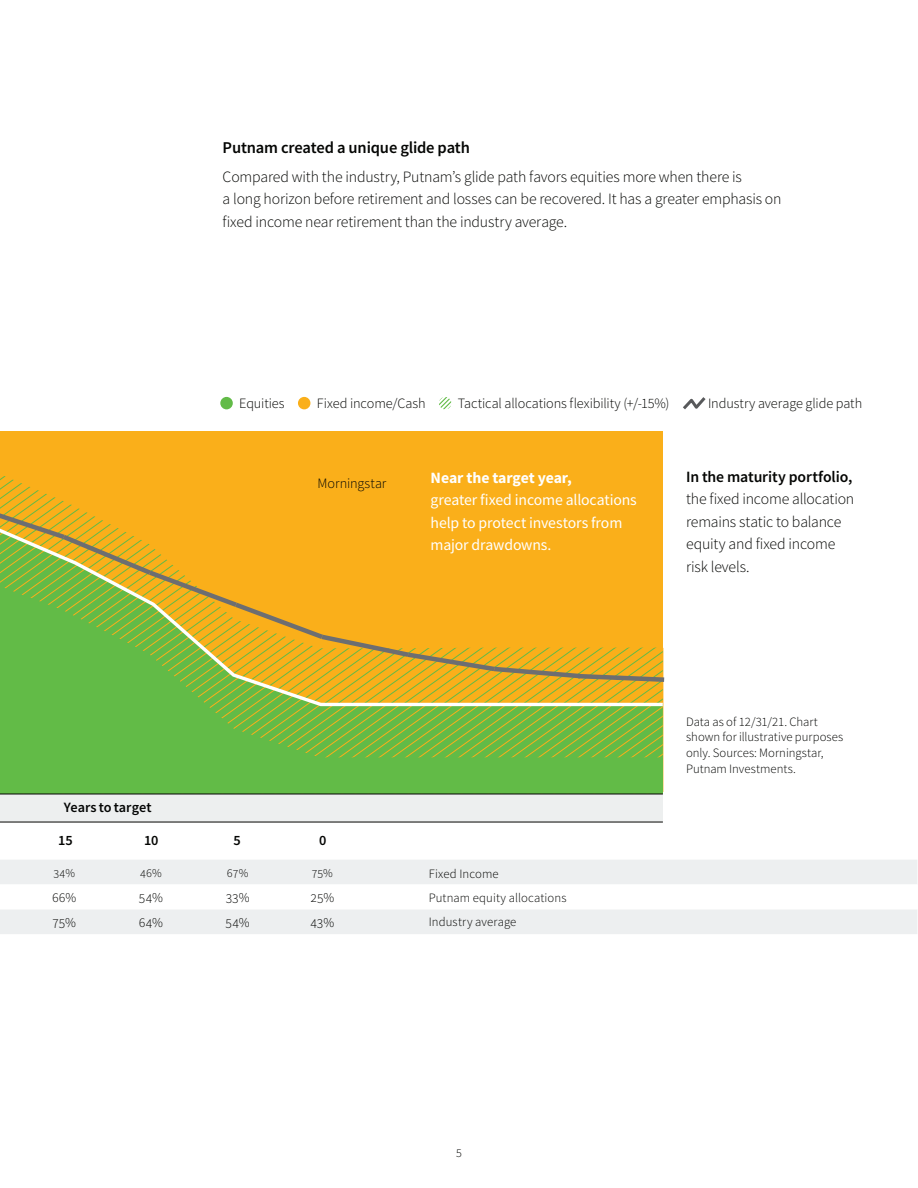
<style>
.page{position:relative;width:918px;height:1188px;background:#fff}
.page>*{position:absolute;margin:0;border:0;box-sizing:border-box;transform-origin:0 0}
.t1{font:600 16.5px "Source Sans Pro";letter-spacing:-.01em;color:#040503}
.t2{font:300 15.75px/22.5px "Source Sans Pro";letter-spacing:-.01em;color:#040503}
.t3{font:15.75px/22.5px "Source Sans Pro";letter-spacing:-.01em;color:#fff}
.t4{font:600 15.75px "Source Sans Pro";letter-spacing:-.01em;color:#040503}
.t5{font:700 15.75px "Source Sans Pro";letter-spacing:-.005em;color:#fff}
.t6{font:300 14.25px "Source Sans Pro";letter-spacing:-.005em;color:#040503}
.t7{font:600 14.25px "Source Sans Pro";letter-spacing:.005em;color:#040504}
.t8{font:600 14.25px "Source Sans Pro";color:#040503}
.t9{font:300 13.5px "Source Sans Pro";letter-spacing:.01em;color:#040503}
.t10{font:300 12.75px/15.8px "Source Sans Pro";letter-spacing:.005em;color:#040503}
.t11{font:300 12px "Source Sans Pro";color:#040503}
</style>
<div class="page">
<div style="left:0;top:860px;width:917px;height:74px;background:#edeff0"></div>
<svg style="left:0;top:884px;width:917px;height:25px"></svg>
<div style="left:0;top:431px;width:663px;height:362px;background:#faaf1a"></div>
<svg style="left:0;top:708px;width:664px;height:86px;background:#68b944"></svg>
<svg style="left:0;top:476px;width:664px;height:232px"></svg>
<div style="left:0;top:794px;width:663px;height:28px;background:#edefef"></div>
<div style="left:220px;top:397px;width:13px;height:12px;background:#62bb47;border-radius:50%"></div>
<div style="left:298px;top:397px;width:12px;height:12px;background:#faaf1a;border-radius:50%"></div>
<svg style="left:439px;top:397px;width:12px;height:12px"></svg>
<svg style="left:683px;top:397px;width:23px;height:13px"></svg>
<hr style="left:0;top:822px;width:663px;height:1px;background:#040503">
<hr style="left:0;top:794px;width:663px;height:1px;background:#040503">
<p class="t1" style="left:223px;top:136px;width:249px">Putnam created a unique glide path</p>
<p class="t2" style="left:223px;top:165px;width:560px">Compared with the industry, Putnam’s glide path favors equities more when there is<br>a long horizon before retirement and losses can be recovered. It has a greater emphasis on fixed income near retirement than the industry average.</p>
<p class="t6" style="left:239px;top:394px;width:47px">Equities</p>
<p class="t6" style="left:317px;top:394px;width:110px">Fixed income/Cash</p>
<p class="t6" style="left:458px;top:394px;width:213px">Tactical allocations flexibility (+/-15%)</p>
<p class="t6" style="left:708px;top:394px;width:156px">Industry average glide path</p>
<p class="t6" style="left:317px;top:474px;width:70px">Morningstar</p>
<p class="t5" style="left:431px;top:467px;width:143px">Near the target year,</p>
<p class="t3" style="left:431px;top:489px;width:208px">greater fixed income allocations help to protect investors from major drawdowns.</p>
<p class="t4" style="left:686px;top:466px;width:168px">In the maturity portfolio,</p>
<p class="t2" style="left:686px;top:488px;width:170px">the fixed income allocation remains static to balance equity and fixed income risk levels.</p>
<p class="t7" style="left:64px;top:798px;width:89px">Years to target</p>
<p class="t8" style="left:58px;top:831px;width:16px">15</p>
<p class="t8" style="left:144px;top:831px;width:16px">10</p>
<p class="t8" style="left:233px;top:831px;width:9px">5</p>
<p class="t8" style="left:319px;top:831px;width:9px">0</p>
<p class="t11" style="left:54px;top:865px;width:23px">34%</p>
<p class="t11" style="left:140px;top:865px;width:23px">46%</p>
<p class="t11" style="left:227px;top:865px;width:23px">67%</p>
<p class="t11" style="left:312px;top:865px;width:22px">75%</p>
<p class="t9" style="left:52px;top:889px;width:26px">66%</p>
<p class="t9" style="left:139px;top:889px;width:26px">54%</p>
<p class="t9" style="left:226px;top:889px;width:25px">33%</p>
<p class="t9" style="left:310px;top:889px;width:26px">25%</p>
<p class="t9" style="left:53px;top:914px;width:25px">75%</p>
<p class="t9" style="left:139px;top:914px;width:26px">64%</p>
<p class="t9" style="left:226px;top:914px;width:26px">54%</p>
<p class="t9" style="left:310px;top:914px;width:25px">43%</p>
<p class="t10" style="left:429px;top:866px;width:71px">Fixed Income</p>
<p class="t10" style="left:429px;top:914px;width:89px">Industry average</p>
<p class="t10" style="left:429px;top:890px;width:139px">Putnam equity allocations</p>
<p class="t10" style="left:686px;top:713px;width:159px">Data as of 12/31/21. Chart shown for illustrative purposes only. Sources: Morningstar,<br>Putnam Investments.</p>
<p class="t11" style="left:456px;top:1145px;width:7px">5</p>
</div>
